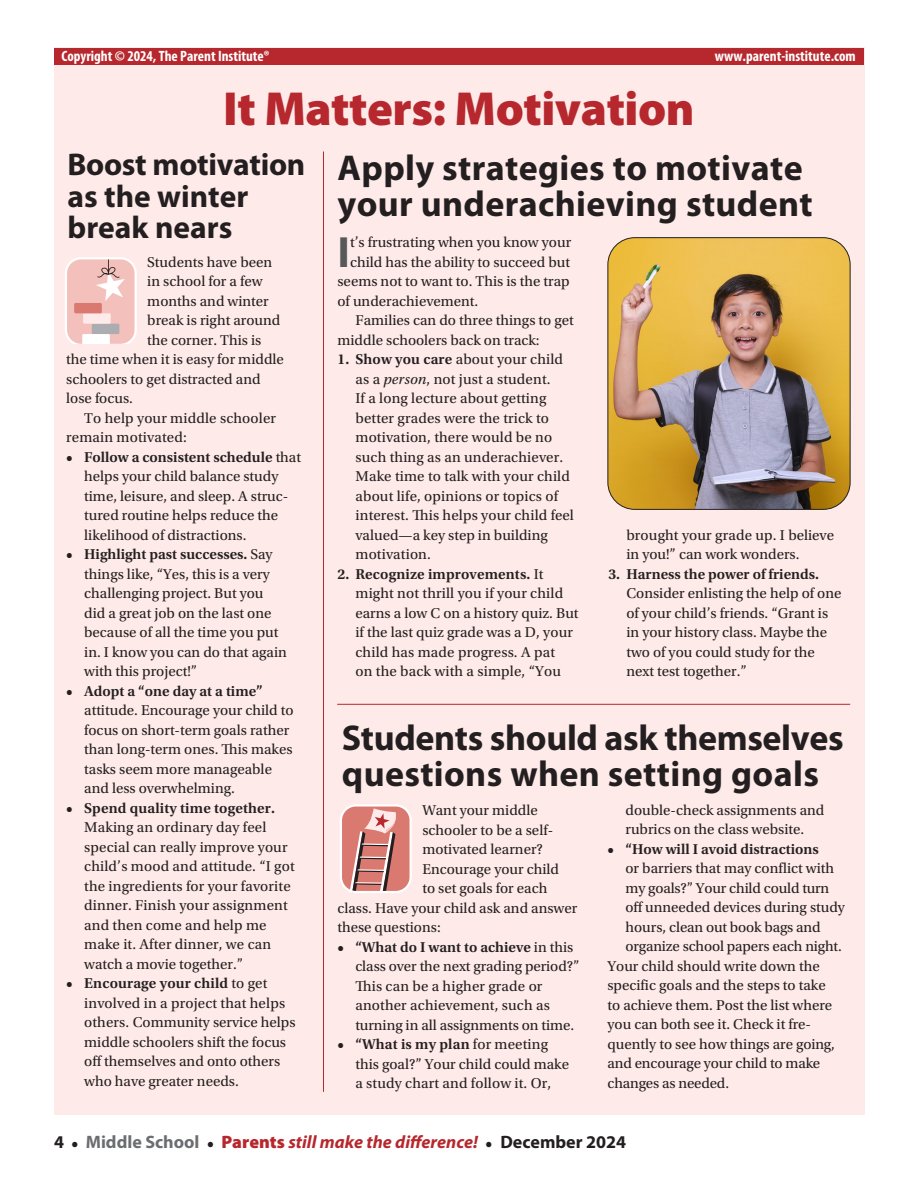
<style>
.page{position:relative;width:918px;height:1188px;background:#fff}
.page>*{position:absolute;margin:0;border:0;box-sizing:border-box;transform-origin:0 0}
.t1{font:900 48px "Myriad Pro";letter-spacing:-.01em;color:#b6282d}
.t2{font:700 43.95px "Myriad Pro";color:#57585a}
.t3{font:700 36px/36px "Myriad Pro";letter-spacing:-.01em;color:#231f20}
.t4{font:700 36px/36px "Myriad Pro";letter-spacing:.01em;color:#231f20}
.t5{font:700 31.5px/31.5px "Myriad Pro";color:#231f20}
.t6{font:italic 700 18px "Myriad Pro";color:#b6282d}
.t7{font:15px/19.5px "Utopia Std";color:#231f20}
.t8{font:600 15px "Utopia Std";color:#231f20}
.t9{font:700 condensed 15px "Myriad Pro";color:#fff}
.s1{font-weight:600}
.s2{font-style:italic}
.s3{font-style:normal;color:#231f20}
.s4{font-family:"Utopia Std";font-style:normal;font-size:15px;color:#231f20}
.s5{font-style:normal;color:#6c6d70}
.s6{font-weight:900;font-style:normal}
</style>
<div class="page">
<div style="left:54px;top:48px;width:810px;height:1067px;background:#feeae8"></div>
<hr style="left:337px;top:704px;width:513px;height:1px;background:#b6282d">
<hr style="left:323px;top:152px;width:1px;height:940px;background:#b6282d">
<svg style="left:65px;top:257px;width:72px;height:86px;background:#f0c7c4"></svg>
<svg style="left:340px;top:804px;width:72px;height:89px;background:#d5928c"></svg>
<div style="left:54px;top:49px;width:810px;height:16px;background:#b6282d"></div>
<img style="left:608px;top:238px;width:242px;height:271px">
<div style="left:608px;top:237px;width:242px;height:273px;border:1px solid #231f20;border-radius:27px"></div>
<p class="t9" style="left:62px;top:46px;width:210px">Copyright © 2024, The Parent Institute®</p>
<p class="t9" style="left:715px;top:46px;width:142px">www.parent-institute.com</p>
<h1 class="t1" style="left:223px;top:76px;width:473px">It Matters: Motivation</h1>
<h3 class="t4" style="left:337px;top:149px;width:477px">Apply strategies to motivate your underachieving student</h3>
<h2 class="t2" style="left:338px;top:223px;width:14px">I</h2>
<p class="t7" style="left:350px;top:233px;width:223px">t’s frustrating when you know your</p>
<h3 class="t5" style="left:68px;top:148px;width:239px">Boost motivation as the winter break nears</h3>
<p class="t7" style="left:147px;top:252px;width:126px">Students have been</p>
<p class="t7" style="left:147px;top:272px;width:117px">in school for a few</p>
<p class="t7" style="left:147px;top:291px;width:123px">months and winter</p>
<p class="t7" style="left:147px;top:311px;width:135px">break is right around</p>
<p class="t7" style="left:147px;top:330px;width:116px">the corner. This is</p>
<p class="t7" style="left:66px;top:350px;width:219px">the time when it is easy for middle</p>
<p class="t7" style="left:66px;top:369px;width:196px">schoolers to get distracted and</p>
<p class="t7" style="left:66px;top:389px;width:68px">lose focus.</p>
<p class="t7" style="left:84px;top:408px;width:193px">To help your middle schooler</p>
<p class="t7" style="left:66px;top:428px;width:122px">remain motivated:</p>
<p class="t7" style="left:84px;top:447px;width:218px;text-indent:-18px"><span class="s1">• Follow a consistent schedule</span> that helps your child balance study time, leisure, and sleep. A struc&shy;tured routine helps reduce the likelihood of distractions.</p>
<p class="t7" style="left:84px;top:545px;width:204px;text-indent:-18px"><span class="s1">• Highlight past successes.</span> Say things like, “Yes, this is a very challenging project. But you did a great job on the last one because of all the time you put in. I know you can do that again with this project!”</p>
<p class="t8" style="left:66px;top:682px;width:198px">• Adopt a “one day at a time”</p>
<p class="t7" style="left:84px;top:701px;width:211px">attitude. Encourage your child to focus on short-term goals rather than long-term ones. This makes tasks seem more manageable and less overwhelming.</p>
<p class="t8" style="left:66px;top:799px;width:210px">• Spend quality time together.</p>
<p class="t7" style="left:84px;top:818px;width:212px">Making an ordinary day feel special can really improve your child’s mood and attitude. “I got the ingredients for your favorite dinner. Finish your assignment and then come and help me make it. After dinner, we can watch a movie together.”</p>
<p class="t7" style="left:84px;top:974px;width:213px;text-indent:-18px"><span class="s1">• Encourage your child</span> to get involved in a project that helps others. Community service helps middle schoolers shift the focus off themselves and onto others who have greater needs.</p>
<p class="t7" style="left:350px;top:253px;width:222px">child has the ability to succeed but</p>
<p class="t7" style="left:337px;top:272px;width:234px">seems not to want to. This is the trap</p>
<p class="t7" style="left:337px;top:292px;width:142px">of underachievement.</p>
<p class="t7" style="left:356px;top:311px;width:220px">Families can do three things to get</p>
<p class="t7" style="left:338px;top:331px;width:204px">middle schoolers back on track:</p>
<p class="t7" style="left:356px;top:350px;width:220px;text-indent:-18px"><span class="s1">1. Show you care</span> about your child as a <span class="s2">person</span>, not just a student.<br>If a long lecture about getting better grades were the trick to motivation, there would be no such thing as an underachiever.<br>Make time to talk with your child about life, opinions or topics of interest. This helps your child feel valued—a key step in building motivation.</p>
<p class="t7" style="left:356px;top:565px;width:225px;text-indent:-18px"><span class="s1">2. Recognize improvements.</span> It might not thrill you if your child earns a low C on a history quiz. But if the last quiz grade was a D, your child has made progress. A pat<br>on the back with a simple, “You</p>
<p class="t7" style="left:626px;top:525px;width:209px">brought your grade up. I believe in you!” can work wonders.</p>
<p class="t8" style="left:608px;top:565px;width:212px">3. Harness the power of friends.</p>
<p class="t7" style="left:626px;top:584px;width:217px">Consider enlisting the help of one of your child’s friends. “Grant is in your history class. Maybe the two of you could study for the next test together.”</p>
<h3 class="t3" style="left:342px;top:718px;width:503px">Students should ask themselves questions when setting goals</h3>
<p class="t7" style="left:422px;top:801px;width:117px">Want your middle</p>
<p class="t7" style="left:422px;top:820px;width:132px">schooler to be a self-</p>
<p class="t7" style="left:422px;top:840px;width:122px">motivated learner?</p>
<p class="t7" style="left:422px;top:859px;width:138px">Encourage your child</p>
<p class="t7" style="left:422px;top:879px;width:126px">to set goals for each</p>
<p class="t7" style="left:337px;top:898px;width:241px">class. Have your child ask and answer</p>
<p class="t7" style="left:337px;top:918px;width:105px">these questions:</p>
<p class="t7" style="left:355px;top:937px;width:226px;text-indent:-18px"><span class="s1">• “What do I want to achieve</span> in this class over the next grading period?”<br>This can be a higher grade or another achievement, such as turning in all assignments on time.</p>
<p class="t7" style="left:355px;top:1035px;width:215px;text-indent:-18px"><span class="s1">• “What is my plan</span> for meeting this goal?” Your child could make a study chart and follow it. Or,</p>
<p class="t7" style="left:626px;top:800px;width:200px">double-check assignments and rubrics on the class website.</p>
<p class="t8" style="left:608px;top:840px;width:213px">• “How will I avoid distractions</p>
<p class="t7" style="left:626px;top:859px;width:210px">or barriers that may conflict with</p>
<p class="t7" style="left:626px;top:878px;width:205px">my goals?” Your child could turn</p>
<p class="t7" style="left:626px;top:898px;width:221px">off unneeded devices during study</p>
<p class="t7" style="left:626px;top:917px;width:197px">hours, clean out book bags and</p>
<p class="t7" style="left:626px;top:937px;width:218px">organize school papers each night.</p>
<p class="t7" style="left:608px;top:956px;width:214px">Your child should write down the</p>
<p class="t7" style="left:608px;top:976px;width:220px">specific goals and the steps to take</p>
<p class="t7" style="left:608px;top:995px;width:226px">to achieve them. Post the list where</p>
<p class="t7" style="left:608px;top:1015px;width:205px">you can both see it. Check it fre-</p>
<p class="t7" style="left:608px;top:1034px;width:229px">quently to see how things are going,</p>
<p class="t7" style="left:608px;top:1054px;width:214px">and encourage your child to make</p>
<p class="t7" style="left:608px;top:1073px;width:123px">changes as needed.</p>
<p class="t6" style="left:54px;top:1130px;width:574px"><span class="s3">4</span> <span class="s4">•</span> <span class="s5">Middle School</span> <span class="s4">•</span> <span class="s6">Parents</span> still make the difference! <span class="s4">•</span> <span class="s3">December 2024</span></p>
</div>
